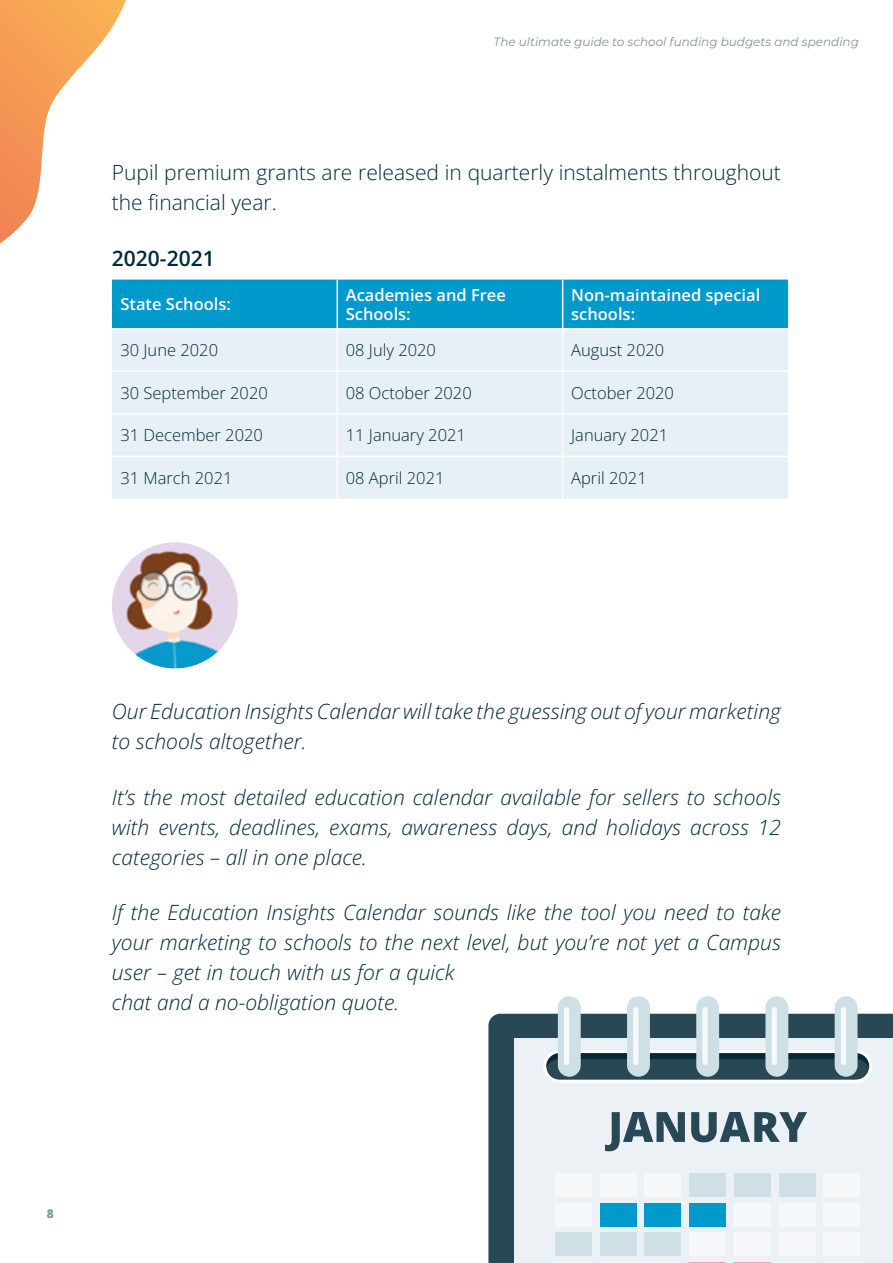
<style>
.page{position:relative;width:893px;height:1263px;background:#fff}
.page>*{position:absolute;margin:0;border:0;box-sizing:border-box;transform-origin:0 0}
.t1{font:italic 300 21px/30px "Open Sans";color:#012936}
.t2{font:300 21px/30px "Open Sans";color:#012936}
.t3{font:600 21px "Open Sans";color:#012936}
.t4{font:300 16.5px "Open Sans";color:#012936}
.t5{font:600 16.5px/19.5px "Open Sans";color:#fff}
.t6{font:italic 12px "Montserrat";color:#80949b}
.t7{font:800 12px "Open Sans";color:#829aa6}
</style>
<div class="page">
<div style="left:112px;top:280px;width:676px;height:48px;background:#09c"></div>
<div style="left:112px;top:329px;width:676px;height:170px;background:#e7eff7"></div>
<hr style="left:337px;top:280px;width:1px;height:48px;background:#fff">
<hr style="left:562px;top:280px;width:1px;height:48px;background:#fff">
<hr style="left:337px;top:329px;width:1px;height:41px;background:#fff">
<hr style="left:562px;top:329px;width:1px;height:41px;background:#fff">
<hr style="left:112px;top:370px;width:225px;height:2px;background:#fff">
<hr style="left:337px;top:370px;width:226px;height:2px;background:#fff">
<hr style="left:337px;top:372px;width:1px;height:41px;background:#fff">
<hr style="left:563px;top:370px;width:225px;height:2px;background:#fff">
<hr style="left:562px;top:372px;width:1px;height:41px;background:#fff">
<hr style="left:112px;top:413px;width:225px;height:1px;background:#fff">
<hr style="left:337px;top:413px;width:226px;height:1px;background:#fff">
<hr style="left:337px;top:414px;width:1px;height:41px;background:#fff">
<hr style="left:563px;top:413px;width:225px;height:1px;background:#fff">
<hr style="left:562px;top:414px;width:1px;height:41px;background:#fff">
<hr style="left:112px;top:455px;width:225px;height:2px;background:#fff">
<hr style="left:337px;top:455px;width:226px;height:2px;background:#fff">
<hr style="left:337px;top:457px;width:1px;height:42px;background:#fff">
<hr style="left:563px;top:455px;width:225px;height:2px;background:#fff">
<hr style="left:562px;top:457px;width:1px;height:42px;background:#fff">
<svg style="left:0;top:0;width:126px;height:243px"></svg>
<svg style="left:488px;top:1014px;width:405px;height:249px;background:#2e4d5a"></svg>
<div style="left:515px;top:1038px;width:378px;height:225px;background:#ecf1f6"></div>
<div style="left:545px;top:1051px;width:326px;height:30px;background:#284855;border-radius:15px"></div>
<svg style="left:547px;top:1054px;width:321px;height:16px"></svg>
<svg style="left:605px;top:1112px;width:80px;height:39px"></svg>
<svg style="left:691px;top:1112px;width:116px;height:30px"></svg>
<div style="left:555px;top:1173px;width:37px;height:24px;background:#f7f8f9"></div>
<div style="left:600px;top:1173px;width:37px;height:24px;background:#f7f8f9"></div>
<div style="left:645px;top:1173px;width:36px;height:24px;background:#f7f8f9"></div>
<div style="left:689px;top:1173px;width:37px;height:24px;background:#cee0e5"></div>
<div style="left:734px;top:1173px;width:37px;height:24px;background:#cee0e5"></div>
<div style="left:779px;top:1173px;width:37px;height:24px;background:#cee0e5"></div>
<div style="left:823px;top:1173px;width:37px;height:24px;background:#f7f8f9"></div>
<div style="left:555px;top:1203px;width:37px;height:23px;background:#f7f8f9"></div>
<div style="left:600px;top:1203px;width:37px;height:23px;background:#09c"></div>
<div style="left:645px;top:1203px;width:36px;height:23px;background:#09c"></div>
<div style="left:689px;top:1203px;width:37px;height:23px;background:#09c"></div>
<div style="left:734px;top:1203px;width:37px;height:23px;background:#f7f8f9"></div>
<div style="left:779px;top:1203px;width:37px;height:23px;background:#f7f8f9"></div>
<div style="left:823px;top:1203px;width:37px;height:23px;background:#f7f8f9"></div>
<div style="left:555px;top:1232px;width:37px;height:24px;background:#cee0e5"></div>
<div style="left:600px;top:1232px;width:37px;height:24px;background:#cee0e5"></div>
<div style="left:645px;top:1232px;width:36px;height:24px;background:#cee0e5"></div>
<div style="left:689px;top:1232px;width:37px;height:24px;background:#f7f8f9"></div>
<div style="left:734px;top:1232px;width:37px;height:24px;background:#f7f8f9"></div>
<div style="left:779px;top:1232px;width:37px;height:24px;background:#f7f8f9"></div>
<div style="left:823px;top:1232px;width:37px;height:24px;background:#f7f8f9"></div>
<hr style="left:555px;top:1262px;width:37px;height:1px;background:#f7f8f9">
<hr style="left:600px;top:1262px;width:37px;height:1px;background:#f7f8f9">
<hr style="left:645px;top:1262px;width:36px;height:1px;background:#f7f8f9">
<hr style="left:689px;top:1262px;width:37px;height:1px;background:#f7a5aa">
<hr style="left:734px;top:1262px;width:37px;height:1px;background:#f7a5aa">
<hr style="left:779px;top:1262px;width:37px;height:1px;background:#f7f8f9">
<hr style="left:823px;top:1262px;width:37px;height:1px;background:#f7f8f9">
<div style="left:543px;top:1050px;width:329px;height:33px;border:3px solid #fff;border-radius:15px"></div>
<div style="left:558px;top:996px;width:23px;height:81px;background:#cee0e5;border-radius:11px"></div>
<div style="left:564px;top:1007px;width:5px;height:58px;background:#f7f8f9;border-radius:3px"></div>
<div style="left:627px;top:996px;width:23px;height:81px;background:#cee0e5;border-radius:11px"></div>
<div style="left:633px;top:1007px;width:5px;height:58px;background:#f7f8f9;border-radius:3px"></div>
<div style="left:696px;top:996px;width:23px;height:81px;background:#cee0e5;border-radius:11px"></div>
<div style="left:702px;top:1007px;width:6px;height:58px;background:#f7f8f9;border-radius:3px"></div>
<div style="left:765px;top:996px;width:23px;height:81px;background:#cee0e5;border-radius:11px"></div>
<div style="left:772px;top:1007px;width:5px;height:58px;background:#f7f8f9;border-radius:3px"></div>
<div style="left:835px;top:996px;width:22px;height:81px;background:#cee0e5;border-radius:11px"></div>
<div style="left:841px;top:1007px;width:5px;height:58px;background:#f7f8f9;border-radius:3px"></div>
<img style="left:112px;top:542px;width:126px;height:126px;border-radius:63px">
<p class="t6" style="left:493px;top:33px;width:367px">The ultimate guide to school funding budgets and spending</p>
<p class="t2" style="left:112px;top:157px;width:670px">Pupil premium grants are released in quarterly instalments throughout the financial year.</p>
<p class="t3" style="left:112px;top:244px;width:104px">2020-2021</p>
<p class="t5" style="left:120px;top:294px;width:112px">State Schools:</p>
<p class="t5" style="left:346px;top:285px;width:162px">Academies and Free<br>Schools:</p>
<p class="t5" style="left:571px;top:285px;width:191px">Non-maintained special schools:</p>
<p class="t4" style="left:120px;top:339px;width:99px">30 June 2020</p>
<p class="t4" style="left:346px;top:339px;width:92px">08 July 2020</p>
<p class="t4" style="left:571px;top:339px;width:95px">August 2020</p>
<p class="t4" style="left:120px;top:381px;width:149px">30 September 2020</p>
<p class="t4" style="left:346px;top:381px;width:128px">08 October 2020</p>
<p class="t4" style="left:571px;top:381px;width:104px">October 2020</p>
<p class="t4" style="left:120px;top:424px;width:144px">31 December 2020</p>
<p class="t4" style="left:346px;top:424px;width:122px">11 January 2021</p>
<p class="t4" style="left:571px;top:424px;width:99px">January 2021</p>
<p class="t4" style="left:120px;top:467px;width:114px">31 March 2021</p>
<p class="t4" style="left:346px;top:467px;width:100px">08 April 2021</p>
<p class="t4" style="left:571px;top:467px;width:77px">April 2021</p>
<p class="t1" style="left:112px;top:696px;width:670px">Our Education Insights Calendar will take the guessing out of your marketing to schools altogether.</p>
<p class="t1" style="left:112px;top:781px;width:671px;text-align:justify">It’s the most detailed education calendar available for sellers to schools with events, deadlines, exams, awareness days, and holidays across 12 categories – all in one place.</p>
<p class="t1" style="left:112px;top:897px;width:671px">If the Education Insights Calendar sounds like the tool you need to take your marketing to schools to the next level, but you’re not yet a Campus user – get in touch with us for a quick<br>chat and a no-obligation quote.</p>
<p class="t7" style="left:47px;top:1205px;width:9px">8</p>
</div>
